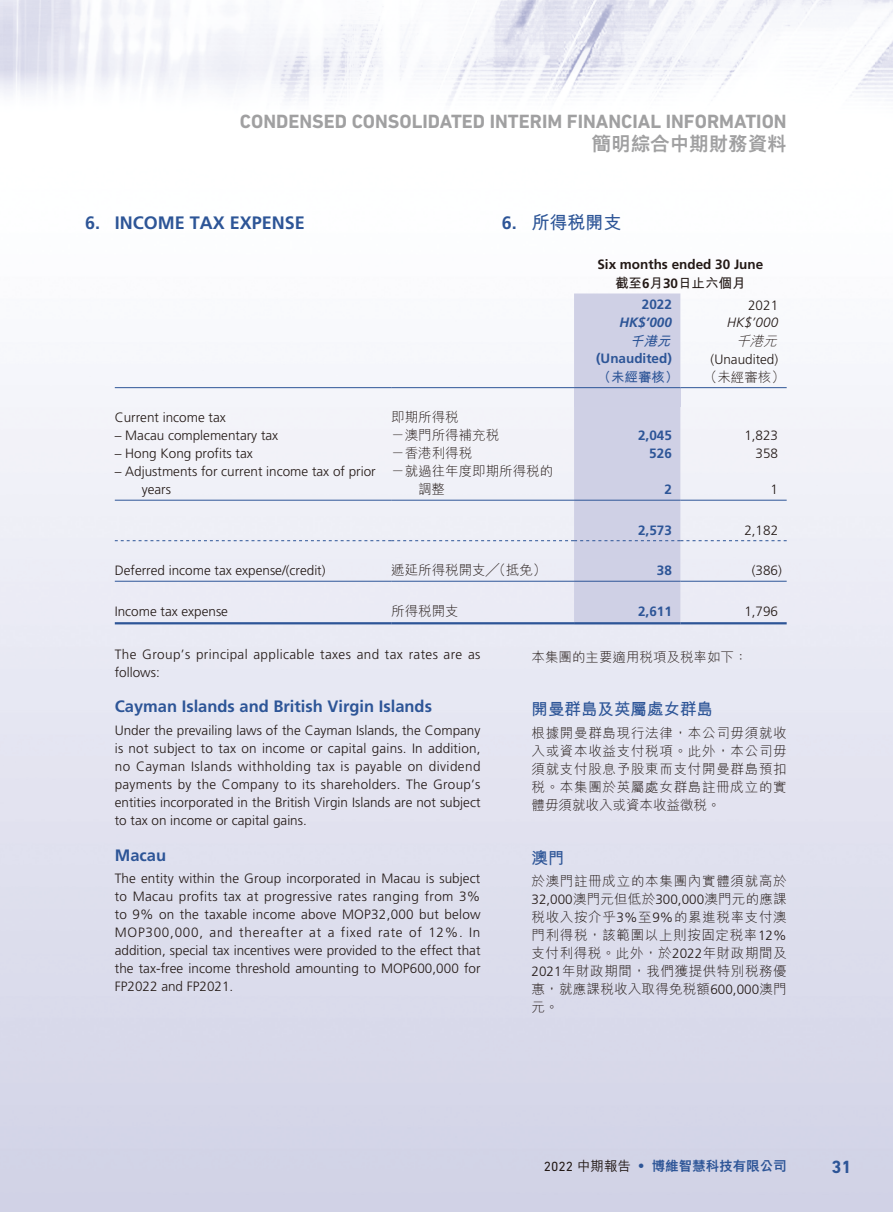
<style>
.page{position:relative;width:893px;height:1212px;background:#fff}
.page>*{position:absolute;margin:0;border:0;box-sizing:border-box;transform-origin:0 0}
.t1{font:700 19.5px "DIN Next LT Pro";color:#a0a0a1}
.t2{font:800 19.5px "M Hei HK";color:#a0a0a1}
.t3{font:700 18px "Frutiger LT Std";color:#2d5597}
.t4{font:700 18px "M Hei HK";color:#2d5597}
.t5{font:700 18px "DIN Next LT Pro";color:#2d5597}
.t6{font:700 16.5px "Frutiger LT Std";color:#2d5597}
.t7{font:700 16.5px "M Hei HK";color:#2d5597}
.t8{font:300 13.5px/18px "Frutiger LT Std";color:#231916;text-align:justify}
.t9{font:300 13.5px/18px "M Hei HK";letter-spacing:.02em;color:#231916;text-align:justify}
.t10{font:300 13.5px/18px "Frutiger LT Std";letter-spacing:.025em;color:#231916}
.t11{font:300 13.5px/18px "M Hei HK";color:#231916}
.t12{font:700 13.5px "Frutiger LT Std";color:#2d5597}
.t13{font:700 13.5px "Frutiger LT Std";color:#231916}
.t14{font:800 13.5px "M Hei HK";color:#2d5597}
.t15{font:300 13.5px "M Hei HK";letter-spacing:.055em;color:#231916}
.t16{font:700 13.5px "M Hei HK";color:#231916}
.t17{font:italic 700 13.5px "Frutiger LT Std";color:#2d5597}
.t18{font:italic 300 13.5px "Frutiger LT Std";color:#231916}
.t19{font:700 13.5px "M Hei HK";color:#2d5597}
.t20{font:italic 700 13.5px "M Hei HK";color:#2d5597}
.t21{font:italic 300 13.5px "M Hei HK";color:#231916}
.s1{font-family:"Frutiger LT Std"}
.s2{font-family:"M Hei HK"}
.s3{font-family:"DIN Next LT Pro";font-weight:400;color:#231916}
.s4{font-weight:500;color:#231916}
</style>
<div class="page">
<svg style="left:115px;top:293px;width:672px;height:329px"></svg>
<hr style="left:115px;top:581px;width:276px;height:1px;background:#2d5597">
<hr style="left:391px;top:581px;width:183px;height:1px;background:#2d5597">
<hr style="left:574px;top:581px;width:106px;height:1px;background:#2d5597">
<hr style="left:680px;top:581px;width:107px;height:1px;background:#2d5597">
<hr style="left:115px;top:622px;width:276px;height:2px;background:#2d5597">
<hr style="left:391px;top:622px;width:183px;height:2px;background:#2d5597">
<hr style="left:574px;top:622px;width:106px;height:2px;background:#2d5597">
<hr style="left:680px;top:622px;width:107px;height:2px;background:#2d5597">
<h1 class="t1" style="left:240px;top:110px;width:548px">CONDENSED CONSOLIDATED INTERIM FINANCIAL INFORMATION</h1>
<h1 class="t2" style="left:592px;top:134px;width:196px">簡明綜合中期財務資料</h1>
<h2 class="t3" style="left:85px;top:212px;width:221px">6. INCOME TAX EXPENSE</h2>
<h2 class="t4" style="left:502px;top:209px;width:121px"><span class="s1">6.</span> 所得稅開支</h2>
<p class="t13" style="left:597px;top:256px;width:167px">Six months ended 30 June</p>
<p class="t16" style="left:615px;top:273px;width:132px">截至<span class="s1">6</span>月<span class="s1">30</span>日止六個月</p>
<p class="t12" style="left:642px;top:297px;width:32px">2022</p>
<p class="t8" style="left:748px;top:296px;width:32px">2021</p>
<p class="t17" style="left:619px;top:315px;width:54px">HK$’000</p>
<p class="t18" style="left:727px;top:315px;width:53px">HK$’000</p>
<p class="t20" style="left:630px;top:331px;width:47px">千港元</p>
<p class="t21" style="left:736px;top:334px;width:46px">千港元</p>
<p class="t12" style="left:596px;top:351px;width:77px">(Unaudited)</p>
<p class="t8" style="left:711px;top:350px;width:69px">(Unaudited)</p>
<p class="t19" style="left:598px;top:367px;width:82px">（未經審核）</p>
<p class="t9" style="left:704px;top:368px;width:82px">（未經審核）</p>
<p class="t8" style="left:115px;top:409px;width:112px">Current income tax</p>
<p class="t9" style="left:391px;top:408px;width:69px">即期所得稅</p>
<p class="t8" style="left:115px;top:427px;width:165px">– Macau complementary tax</p>
<p class="t11" style="left:391px;top:426px;width:109px">－澳門所得補充稅</p>
<p class="t12" style="left:638px;top:428px;width:35px">2,045</p>
<p class="t8" style="left:744px;top:427px;width:35px">1,823</p>
<p class="t8" style="left:115px;top:445px;width:140px">– Hong Kong profits tax</p>
<p class="t9" style="left:391px;top:444px;width:82px">－香港利得稅</p>
<p class="t12" style="left:649px;top:446px;width:24px">526</p>
<p class="t8" style="left:756px;top:445px;width:24px">358</p>
<p class="t8" style="left:142px;top:463px;width:236px;text-indent:-27px">– Adjustments for current income tax of prior years</p>
<p class="t11" style="left:418px;top:462px;width:137px;text-indent:-27px">－就過往年度即期所得稅的調整</p>
<p class="t12" style="left:664px;top:482px;width:9px">2</p>
<p class="t8" style="left:771px;top:481px;width:9px">1</p>
<p class="t12" style="left:638px;top:522px;width:35px">2,573</p>
<p class="t8" style="left:744px;top:521px;width:35px">2,182</p>
<p class="t8" style="left:115px;top:562px;width:212px">Deferred income tax expense/(credit)</p>
<p class="t11" style="left:391px;top:561px;width:157px">遞延所得稅開支╱（抵免）</p>
<p class="t12" style="left:657px;top:563px;width:17px">38</p>
<p class="t8" style="left:752px;top:562px;width:32px">(386)</p>
<p class="t8" style="left:115px;top:602px;width:115px">Income tax expense</p>
<p class="t9" style="left:391px;top:602px;width:69px">所得稅開支</p>
<p class="t12" style="left:638px;top:603px;width:35px">2,611</p>
<p class="t8" style="left:744px;top:602px;width:35px">1,796</p>
<p class="t10" style="left:115px;top:645px;width:367px">The Group’s principal applicable taxes and tax rates are as follows:</p>
<p class="t6" style="left:115px;top:697px;width:319px">Cayman Islands and British Virgin Islands</p>
<p class="t8" style="left:115px;top:721px;width:367px">Under the prevailing laws of the Cayman Islands, the Company is not subject to tax on income or capital gains. In addition, no Cayman Islands withholding tax is payable on dividend payments by the Company to its shareholders. The Group’s entities incorporated in the British Virgin Islands are not subject to tax on income or capital gains.</p>
<p class="t6" style="left:115px;top:845px;width:53px">Macau</p>
<p class="t8" style="left:115px;top:870px;width:367px">The entity within the Group incorporated in Macau is subject to Macau profits tax at progressive rates ranging from 3% to 9% on the taxable income above MOP32,000 but below MOP300,000, and thereafter at a fixed rate of 12%. In addition, special tax incentives were provided to the effect that the tax-free income threshold amounting to MOP600,000 for FP2022 and FP2021.</p>
<p class="t11" style="left:531px;top:647px;width:217px">本集團的主要適用稅項及稅率如下：</p>
<p class="t7" style="left:531px;top:697px;width:183px">開曼群島及英屬處女群島</p>
<p class="t9" style="left:531px;top:724px;width:257px">根據開曼群島現行法律，本公司毋須就收入或資本收益支付稅項。此外，本公司毋須就支付股息予股東而支付開曼群島預扣稅。本集團於英屬處女群島註冊成立的實體毋須就收入或資本收益徵稅。</p>
<p class="t7" style="left:531px;top:845px;width:34px">澳門</p>
<p class="t15" style="left:531px;top:874px;width:257px">於澳門註冊成立的本集團內實體須就高於</p>
<p class="t8" style="left:531px;top:891px;width:257px">32,000<span class="s2">澳門元但低於</span>300,000<span class="s2">澳門元的應課</span></p>
<p class="t9" style="left:531px;top:908px;width:257px">稅收入按介乎<span class="s1">3%</span>至<span class="s1">9%</span>的累進稅率支付澳門利得稅，該範圍以上則按固定稅率<span class="s1">12%</span>支付利得稅。此外，於<span class="s1">2022</span>年財政期間及<span class="s1">2021</span>年財政期間，我們獲提供特別稅務優惠，就應課稅收入取得免稅額<span class="s1">600,000</span>澳門元。</p>
<p class="t14" style="left:544px;top:1159px;width:244px"><span class="s3">2022</span> <span class="s4">中期報告</span> • 博維智慧科技有限公司</p>
<h2 class="t5" style="left:831px;top:1156px;width:22px">31</h2>
</div>
